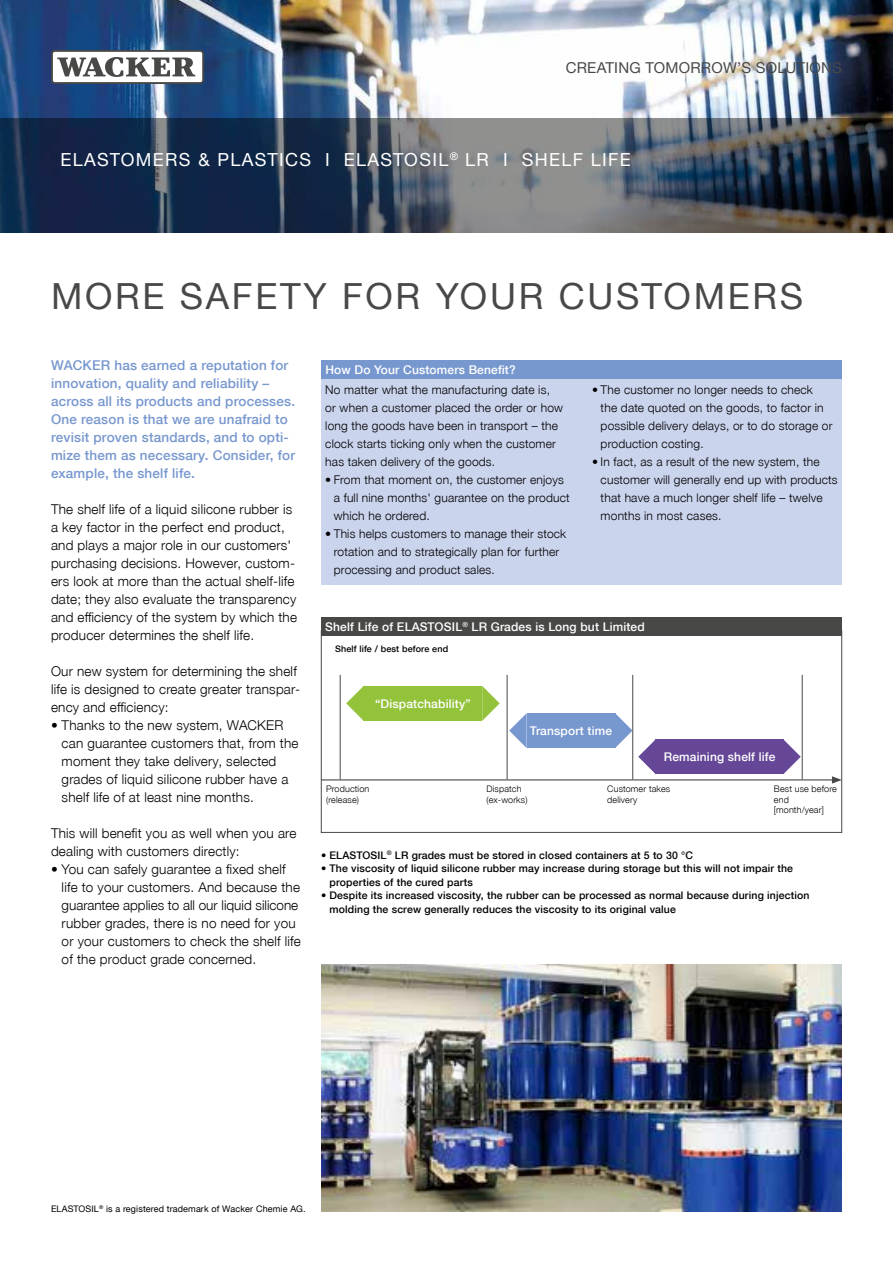
<style>
.page{position:relative;width:893px;height:1263px;background:#fff}
.page>*{position:absolute;margin:0;border:0;box-sizing:border-box;transform-origin:0 0}
.t1{font:36px "Neue Helveticafor WACKER 55";letter-spacing:.075em;color:#484847}
.t2{font:18px "Neue Helveticafor WACKER 55";letter-spacing:.075em;color:#fff}
.t3{font:15px "Neue Helveticafor WACKER 55";letter-spacing:.015em;color:#484847}
.t4{font:13.5px/18px "Neue Helveticafor WACKER 45";letter-spacing:.015em;color:#000}
.t5{font:13.5px/18px "Neue Helveticafor WACKER 65";letter-spacing:.015em;color:#7797cf}
.t6{font:12px/18px "Neue Helveticafor WACKER 45";letter-spacing:.015em;color:#000}
.t7{font:12px "Neue Helveticafor WACKER 65";letter-spacing:.015em;color:#fff}
.t8{font:10.5px/13.5px "Neue Helveticafor WACKER 65";letter-spacing:.015em;color:#000}
.t9{font:9px/10.5px "Neue Helveticafor WACKER 45";letter-spacing:.015em;color:#000}
.t10{font:9px "Neue Helveticafor WACKER 55";letter-spacing:.015em;color:#000}
.t11{font:9px "Neue Helveticafor WACKER 65";letter-spacing:.015em;color:#000}
</style>
<div class="page">
<img style="left:0;top:0;width:893px;height:118px">
<svg style="left:0;top:118px;width:893px;height:115px;background:#3f4a5b"></svg>
<svg style="left:51px;top:50px;width:153px;height:34px"></svg>
<div style="left:53px;top:52px;width:149px;height:30px;background:#fff;border-radius:2px"></div>
<svg style="left:57px;top:57px;width:138px;height:20px"></svg>
<div style="left:321px;top:377px;width:521px;height:208px;background:#cbd4ed"></div>
<div style="left:321px;top:360px;width:521px;height:18px;background:#7797cf"></div>
<hr style="left:321px;top:779px;width:513px;height:1px;background:#484847">
<svg style="left:832px;top:776px;width:10px;height:7px"></svg>
<hr style="left:340px;top:675px;width:1px;height:104px;background:#484847">
<hr style="left:507px;top:675px;width:1px;height:104px;background:#484847">
<hr style="left:632px;top:675px;width:1px;height:104px;background:#484847">
<hr style="left:802px;top:675px;width:1px;height:104px;background:#484847">
<div style="left:364px;top:686px;width:118px;height:35px;background:#93c23b"></div>
<svg style="left:346px;top:686px;width:18px;height:35px"></svg>
<svg style="left:482px;top:686px;width:18px;height:35px"></svg>
<div style="left:527px;top:713px;width:88px;height:35px;background:#7797cf"></div>
<svg style="left:509px;top:713px;width:18px;height:35px"></svg>
<svg style="left:615px;top:713px;width:17px;height:35px"></svg>
<div style="left:656px;top:739px;width:128px;height:35px;background:#664797"></div>
<svg style="left:638px;top:739px;width:18px;height:35px"></svg>
<svg style="left:784px;top:740px;width:17px;height:34px"></svg>
<div style="left:321px;top:618px;width:521px;height:18px;background:#484847"></div>
<img style="left:321px;top:964px;width:521px;height:248px">
<p class="t3" style="left:566px;top:58px;width:22px">CREAT</p>
<p class="t3" style="left:614px;top:58px;width:77px">ING TOMORRO</p>
<p class="t3" style="left:723px;top:58px;width:120px">W’S SOLUTIONS</p>
<h2 class="t2" style="left:60px;top:148px;width:230px">ELASTOM ERS &amp; PLASTICS</h2>
<h2 class="t2" style="left:325px;top:148px;width:307px">I ELASTOSIL<sup>®</sup> LR I SHELF LI FE</h2>
<h1 class="t1" style="left:51px;top:274px;width:748px">MORE SAFETY FOR YOUR CUSTOM ERS</h1>
<p class="t5" style="left:51px;top:356px;width:246px">WACKER has earned a reputation for innovation, quality and reliability – across all its products and processes.<br>One reason is that we are unafraid to revisit proven standards, and to opti&shy;mize them as necessary. Consider, for example, the shelf life.</p>
<p class="t4" style="left:51px;top:500px;width:248px">The shelf life of a liquid silicone rubber is a key factor in the perfect end product, and plays a major role in our customers' purchasing decisions. However, custom&shy;ers look at more than the actual shelf-life date; they also evaluate the transparency and efficiency of the system by which the producer determines the shelf life.</p>
<p class="t4" style="left:51px;top:662px;width:251px">Our new system for determining the shelf life is designed to create greater transpar&shy;ency and efficiency:</p>
<p class="t4" style="left:62px;top:716px;width:238px;text-indent:-11px">• Thanks to the new system, WACKER can guarantee customers that, from the moment they take delivery, selected grades of liquid silicone rubber have a shelf life of at least nine months.</p>
<p class="t4" style="left:51px;top:824px;width:247px">This will benefit you as well when you are dealing with customers directly:</p>
<p class="t4" style="left:62px;top:860px;width:241px;text-indent:-11px">• You can safely guarantee a fixed shelf life to your customers. And because the guarantee applies to all our liquid silicone rubber grades, there is no need for you or your customers to check the shelf life of the product grade concerned.</p>
<p class="t7" style="left:325px;top:362px;width:192px">How Do Your Customers Benefit?</p>
<p class="t6" style="left:325px;top:381px;width:239px">No matter what the manufacturing date is, or when a customer placed the order or how long the goods have been in transport – the clock starts ticking only when the customer has taken delivery of the goods.</p>
<p class="t6" style="left:334px;top:471px;width:237px;text-indent:-9px">• From that moment on, the customer enjoys a full nine months' guarantee on the product which he ordered.</p>
<p class="t6" style="left:334px;top:525px;width:234px;text-indent:-9px">• This helps customers to manage their stock rotation and to strategically plan for further processing and product sales.</p>
<p class="t6" style="left:601px;top:381px;width:233px;text-indent:-9px">• The customer no longer needs to check<br>the date quoted on the goods, to factor in possible delivery delays, or to do storage or production costing.</p>
<p class="t6" style="left:601px;top:453px;width:239px;text-indent:-9px">• In fact, as a result of the new system, the customer will generally end up with products that have a much longer shelf life – twelve months in most cases.</p>
<p class="t7" style="left:325px;top:620px;width:321px">Shelf Life of ELASTOSIL<sup>®</sup> LR Grades is Long but Limited</p>
<p class="t11" style="left:335px;top:643px;width:115px">Shelf life / best before end</p>
<p class="t7" style="left:375px;top:696px;width:97px">“Dispatchability”</p>
<p class="t7" style="left:530px;top:723px;width:84px">Transport time</p>
<p class="t7" style="left:664px;top:749px;width:113px">Remaining shelf life</p>
<p class="t9" style="left:326px;top:784px;width:45px">Production (release)</p>
<p class="t9" style="left:486px;top:784px;width:43px">Dispatch (ex-works)</p>
<p class="t9" style="left:607px;top:784px;width:65px">Customer takes delivery</p>
<p class="t9" style="left:774px;top:784px;width:64px">Best use before end [month/year]</p>
<p class="t8" style="left:321px;top:848px;width:373px">• ELASTOSIL<sup>®</sup> LR grades must be stored in closed containers at 5 to 30 °C</p>
<p class="t8" style="left:330px;top:862px;width:465px;text-indent:-8px">• The viscosity of liquid silicone rubber may increase during storage but this will not impair the properties of the cured parts</p>
<p class="t8" style="left:330px;top:889px;width:481px;text-indent:-8px">• Despite its increased viscosity, the rubber can be processed as normal because during injection molding the screw generally reduces the viscosity to its original value</p>
<p class="t10" style="left:51px;top:1203px;width:256px">ELASTOSIL<sup>®</sup> IS A REGISTERED TRADEMARK OF WACKER CHEMIE AG.</p>
</div>
